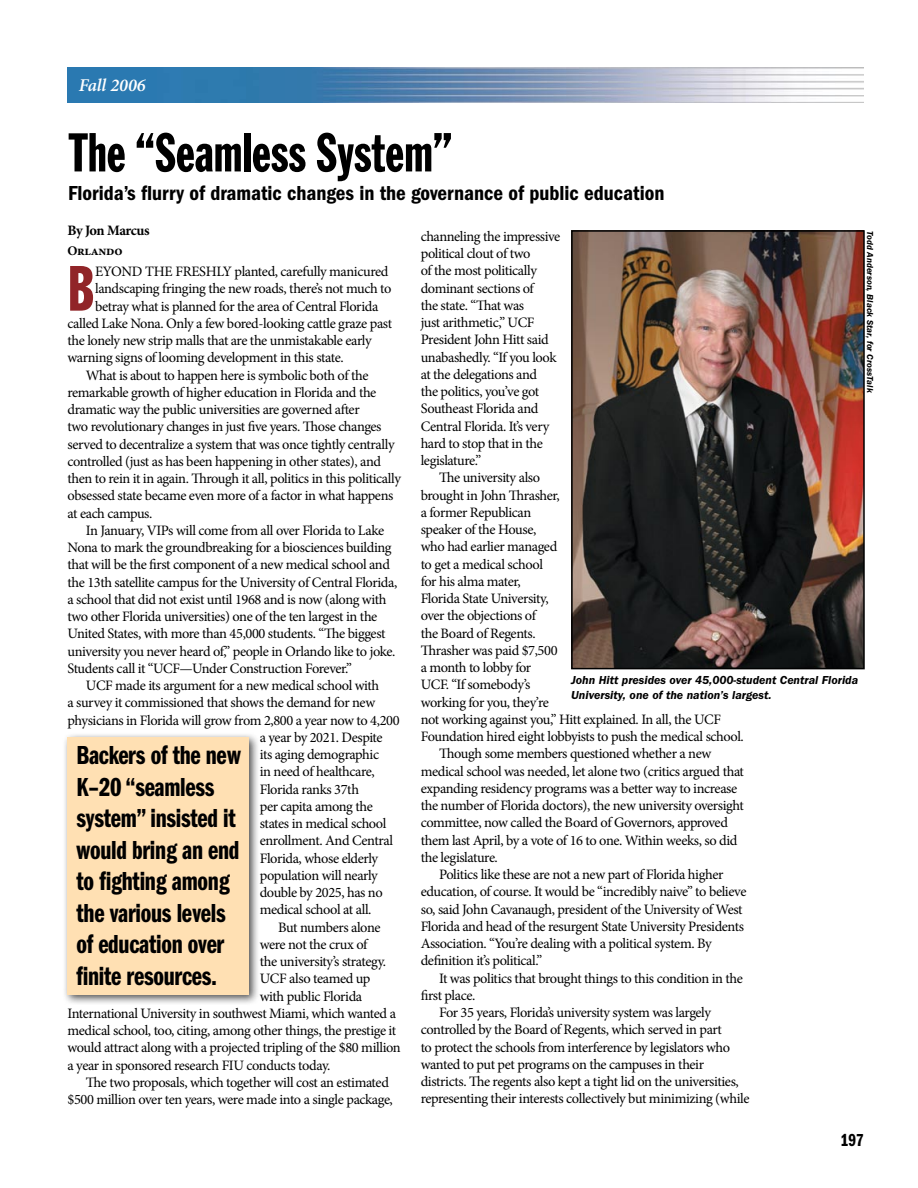
<style>
.page{position:relative;width:918px;height:1188px;background:#fff}
.page>*{position:absolute;margin:0;border:0;box-sizing:border-box;transform-origin:0 0}
.t1{font:extra-condensed 63.3px "Franklin Gothic BT";color:#912528}
.t2{font:extra-condensed 54px "Franklin Gothic BT";letter-spacing:-.015em;color:#000}
.t3{font:27px/31.5px "Franklin Gothic Demi Cmpr";letter-spacing:-.01em;color:#000}
.t4{font:600 condensed 21px "Franklin Gothic";color:#000}
.t5{font:italic 600 18px "Minion Pro";color:#fff}
.t6{font:18px "Franklin Gothic Demi Cmpr";color:#000}
.t7{font:14.4px/17.2px "Minion Pro";letter-spacing:-.03em;color:#000}
.t8{font:700 14.4px "Minion Pro";letter-spacing:-.035em;color:#000}
.t9{font:700 13.2px "Minion Pro";letter-spacing:-.025em;color:#000}
.t10{font:italic 600 12px/15px "Franklin Gothic";color:#000}
.t11{font:italic 600 9px "Franklin Gothic";color:#000}
</style>
<div class="page">
<img style="left:68px;top:68px;width:796px;height:35px">
<img style="left:574px;top:233px;width:288px;height:433px">
<div style="left:571px;top:230px;width:294px;height:439px;border:2px solid #000"></div>
<div style="left:62px;top:732px;width:204px;height:281px;background:#000;opacity:.7"></div>
<div style="left:68px;top:737px;width:181px;height:258px;background:#ffe0b3"></div>
<p class="t5" style="left:79px;top:73px;width:68px">Fall 2006</p>
<h2 class="t2" style="left:68px;top:121px;width:386px">The “Seamless System”</h2>
<h3 class="t4" style="left:68px;top:181px;width:598px">Florida’s flurry of dramatic changes in the governance of public education</h3>
<p class="t7" style="left:421px;top:228px;width:141px">channeling the impressive political clout of two<br>of the most politically dominant sections of<br>the state. “That was<br>just arithmetic,” UCF<br>President John Hitt said unabashedly. “If you look at the delegations and<br>the politics, you’ve got<br>Southeast Florida and<br>Central Florida. It’s very hard to stop that in the legislature.”</p>
<p class="t7" style="left:439px;top:469px;width:103px">The university also</p>
<p class="t7" style="left:421px;top:487px;width:141px">brought in John Thrasher,</p>
<p class="t7" style="left:421px;top:504px;width:112px">a former Republican</p>
<p class="t7" style="left:421px;top:521px;width:117px">speaker of the House,</p>
<p class="t7" style="left:421px;top:538px;width:138px">who had earlier managed</p>
<p class="t7" style="left:421px;top:556px;width:124px">to get a medical school</p>
<p class="t7" style="left:421px;top:573px;width:102px">for his alma mater,</p>
<p class="t7" style="left:421px;top:590px;width:129px">Florida State University,</p>
<p class="t7" style="left:421px;top:607px;width:118px">over the objections of</p>
<p class="t7" style="left:421px;top:625px;width:116px">the Board of Regents.</p>
<p class="t7" style="left:421px;top:642px;width:138px">Thrasher was paid $7,500</p>
<p class="t7" style="left:421px;top:659px;width:112px">a month to lobby for</p>
<p class="t7" style="left:421px;top:676px;width:111px">UCF. “If somebody’s</p>
<p class="t7" style="left:421px;top:694px;width:130px">working for you, they’re</p>
<p class="t7" style="left:421px;top:711px;width:301px">not working against you,” Hitt explained. In all, the UCF</p>
<p class="t7" style="left:421px;top:728px;width:325px">Foundation hired eight lobbyists to push the medical school.</p>
<p class="t7" style="left:439px;top:745px;width:274px">Though some members questioned whether a new</p>
<p class="t7" style="left:421px;top:763px;width:325px">medical school was needed, let alone two (critics argued that</p>
<p class="t7" style="left:421px;top:780px;width:318px">expanding residency programs was a better way to increase</p>
<p class="t7" style="left:421px;top:797px;width:325px">the number of Florida doctors), the new university oversight</p>
<p class="t7" style="left:421px;top:814px;width:309px">committee, now called the Board of Governors, approved</p>
<p class="t7" style="left:421px;top:832px;width:318px">them last April, by a vote of 16 to one. Within weeks, so did</p>
<p class="t7" style="left:421px;top:849px;width:79px">the legislature.</p>
<p class="t7" style="left:439px;top:866px;width:286px">Politics like these are not a new part of Florida higher</p>
<p class="t7" style="left:421px;top:883px;width:327px">education, of course. It would be “incredibly naive” to believe</p>
<p class="t7" style="left:421px;top:901px;width:323px">so, said John Cavanaugh, president of the University of West</p>
<p class="t7" style="left:421px;top:918px;width:325px">Florida and head of the resurgent State University Presidents</p>
<p class="t7" style="left:421px;top:935px;width:293px">Association. “You’re dealing with a political system. By</p>
<p class="t7" style="left:421px;top:952px;width:123px">definition it’s political.”</p>
<p class="t7" style="left:439px;top:970px;width:305px">It was politics that brought things to this condition in the</p>
<p class="t7" style="left:421px;top:987px;width:56px">first place.</p>
<p class="t7" style="left:439px;top:1004px;width:274px">For 35 years, Florida’s university system was largely</p>
<p class="t7" style="left:421px;top:1021px;width:303px">controlled by the Board of Regents, which served in part</p>
<p class="t7" style="left:421px;top:1039px;width:311px">to protect the schools from interference by legislators who</p>
<p class="t7" style="left:421px;top:1056px;width:285px">wanted to put pet programs on the campuses in their</p>
<p class="t7" style="left:421px;top:1073px;width:320px">districts. The regents also kept a tight lid on the universities,</p>
<p class="t7" style="left:421px;top:1090px;width:330px">representing their interests collectively but minimizing (while</p>
<p class="t8" style="left:68px;top:220px;width:84px">By Jon Marcus</p>
<p class="t9" style="left:68px;top:241px;width:57px">Orlando</p>
<h1 class="t1" style="left:68px;top:251px;width:29px">B</h1>
<p class="t7" style="left:95px;top:263px;width:295px">eyond the freshly planted, carefully manicured</p>
<p class="t7" style="left:95px;top:280px;width:298px">landscaping fringing the new roads, there’s not much to</p>
<p class="t7" style="left:95px;top:298px;width:285px">betray what is planned for the area of Central Florida</p>
<p class="t7" style="left:68px;top:315px;width:326px">called Lake Nona. Only a few bored-looking cattle graze past</p>
<p class="t7" style="left:68px;top:332px;width:306px">the lonely new strip malls that are the unmistakable early</p>
<p class="t7" style="left:68px;top:349px;width:278px">warning signs of looming development in this state.</p>
<p class="t7" style="left:86px;top:367px;width:284px">What is about to happen here is symbolic both of the</p>
<p class="t7" style="left:68px;top:384px;width:310px">remarkable growth of higher education in Florida and the</p>
<p class="t7" style="left:68px;top:401px;width:294px">dramatic way the public universities are governed after</p>
<p class="t7" style="left:68px;top:418px;width:316px">two revolutionary changes in just five years. Those changes</p>
<p class="t7" style="left:68px;top:436px;width:329px">served to decentralize a system that was once tightly centrally</p>
<p class="t7" style="left:68px;top:453px;width:315px">controlled (just as has been happening in other states), and</p>
<p class="t7" style="left:68px;top:470px;width:335px">then to rein it in again. Through it all, politics in this politically</p>
<p class="t7" style="left:68px;top:487px;width:327px">obsessed state became even more of a factor in what happens</p>
<p class="t7" style="left:68px;top:505px;width:86px">at each campus.</p>
<p class="t7" style="left:86px;top:522px;width:300px">In January, VIPs will come from all over Florida to Lake</p>
<p class="t7" style="left:67px;top:539px;width:326px">Nona to mark the groundbreaking for a biosciences building</p>
<p class="t7" style="left:67px;top:556px;width:324px">that will be the first component of a new medical school and</p>
<p class="t7" style="left:67px;top:574px;width:331px">the 13th satellite campus for the University of Central Florida,</p>
<p class="t7" style="left:67px;top:591px;width:321px">a school that did not exist until 1968 and is now (along with</p>
<p class="t7" style="left:67px;top:608px;width:311px">two other Florida universities) one of the ten largest in the</p>
<p class="t7" style="left:67px;top:625px;width:320px">United States, with more than 45,000 students. “The biggest</p>
<p class="t7" style="left:67px;top:643px;width:329px">university you never heard of,” people in Orlando like to joke.</p>
<p class="t7" style="left:67px;top:660px;width:286px">Students call it “UCF—Under Construction Forever.”</p>
<p class="t7" style="left:86px;top:677px;width:295px">UCF made its argument for a new medical school with</p>
<p class="t7" style="left:67px;top:694px;width:309px">a survey it commissioned that shows the demand for new</p>
<p class="t7" style="left:67px;top:712px;width:334px">physicians in Florida will grow from 2,800 a year now to 4,200</p>
<p class="t7" style="left:260px;top:729px;width:124px">a year by 2021. Despite</p>
<p class="t7" style="left:260px;top:746px;width:121px">its aging demographic</p>
<p class="t7" style="left:260px;top:763px;width:116px">in need of healthcare,</p>
<p class="t7" style="left:260px;top:781px;width:101px">Florida ranks 37th</p>
<p class="t7" style="left:260px;top:798px;width:115px">per capita among the</p>
<p class="t7" style="left:260px;top:815px;width:128px">states in medical school</p>
<p class="t7" style="left:260px;top:832px;width:135px">enrollment. And Central</p>
<p class="t7" style="left:260px;top:850px;width:120px">Florida, whose elderly</p>
<p class="t7" style="left:260px;top:867px;width:120px">population will nearly</p>
<p class="t7" style="left:260px;top:884px;width:124px">double by 2025, has no</p>
<p class="t7" style="left:260px;top:901px;width:113px">medical school at all.</p>
<p class="t7" style="left:278px;top:919px;width:104px">But numbers alone</p>
<p class="t7" style="left:260px;top:936px;width:110px">were not the crux of</p>
<p class="t7" style="left:260px;top:953px;width:128px">the university’s strategy.</p>
<p class="t7" style="left:260px;top:970px;width:112px">UCF also teamed up</p>
<p class="t7" style="left:260px;top:988px;width:104px">with public Florida</p>
<p class="t7" style="left:67px;top:1005px;width:330px">International University in southwest Miami, which wanted a</p>
<p class="t7" style="left:67px;top:1022px;width:330px">medical school, too, citing, among other things, the prestige it</p>
<p class="t7" style="left:67px;top:1039px;width:335px">would attract along with a projected tripling of the $80 million</p>
<p class="t7" style="left:67px;top:1057px;width:264px">a year in sponsored research FIU conducts today.</p>
<p class="t7" style="left:86px;top:1074px;width:305px">The two proposals, which together will cost an estimated</p>
<p class="t7" style="left:67px;top:1091px;width:327px">$500 million over ten years, were made into a single package,</p>
<p class="t10" style="left:571px;top:672px;width:289px">John Hitt presides over 45,000-student Central Florida<br>University, one of the nation’s largest.</p>
<h3 class="t3" style="left:76px;top:740px;width:166px">Backers of the new<br>K–20 “seamless system” insisted it would bring an end to fighting among the various levels of education over finite resources.</h3>
<p class="t11" style="left:875px;top:231px;width:163px;rotate:90deg">Todd Anderson, Black Star, for CrossTalk</p>
<p class="t6" style="left:841px;top:1130px;width:25px">197</p>
</div>
